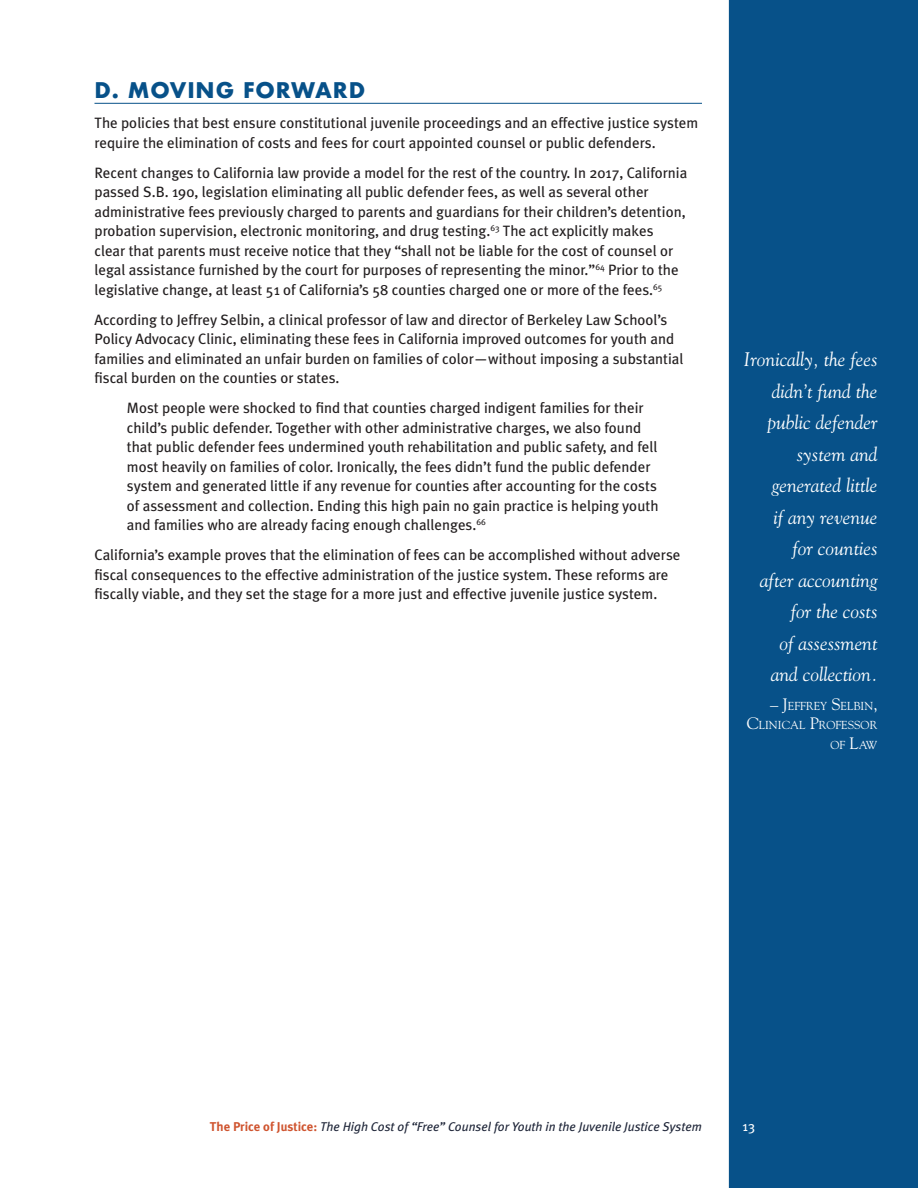
<style>
.page{position:relative;width:918px;height:1188px;background:#fff}
.page>*{position:absolute;margin:0;border:0;box-sizing:border-box;transform-origin:0 0}
.Part_Head{font:700 21px "Futura";letter-spacing:.04em;color:#075189}
.boxed_left_page{font:italic 19.5px/31.5px "Goudy";color:#fff;text-align:right}
.body{font:15px/19.5px "Meta Plus";color:#231f20}
.indent{font:15px/19.5px "Meta Plus";color:#231f20}
.t1{font:13.5px "Meta Plus";color:#fff}
.t2{font:italic 12.75px "Meta Plus";color:#1e2538}
.name_attribution{font:11.55px/19.5px "Goudy";color:#fff;text-align:right}
.s1{font-size:16.5px}
.s2{font-weight:700;font-style:normal;color:#cf542f}
</style>
<div class="page">
<div style="left:729px;top:0;width:189px;height:1188px;background:#075189"></div>
<hr style="left:94px;top:103px;width:608px;height:1px;background:#075189">
<p class="Part_Head" style="left:94px;top:75px;width:272px">D. MOVING FORWARD</p>
<p class="body" style="left:94px;top:113px;width:605px">The policies that best ensure constitutional juvenile proceedings and an effective justice system require the elimination of costs and fees for court appointed counsel or public defenders.</p>
<p class="body" style="left:94px;top:163px;width:594px">Recent changes to California law provide a model for the rest of the country. In 2017, California passed S.B. 190, legislation eliminating all public defender fees, as well as several other administrative fees previously charged to parents and guardians for their children’s detention, probation supervision, electronic monitoring, and drug testing.<sup>63</sup> The act explicitly makes clear that parents must receive notice that they “shall not be liable for the cost of counsel or legal assistance furnished by the court for purposes of representing the minor.”<sup>64</sup> Prior to the legislative change, at least 51 of California’s 58 counties charged one or more of the fees.<sup>65</sup></p>
<p class="body" style="left:94px;top:310px;width:591px">According to Jeffrey Selbin, a clinical professor of law and director of Berkeley Law School’s Policy Advocacy Clinic, eliminating these fees in California improved outcomes for youth and families and eliminated an unfair burden on families of color—without imposing a substantial fiscal burden on the counties or states.</p>
<p class="indent" style="left:127px;top:398px;width:533px">Most people were shocked to find that counties charged indigent families for their child’s public defender. Together with other administrative charges, we also found that public defender fees undermined youth rehabilitation and public safety, and fell most heavily on families of color. Ironically, the fees didn’t fund the public defender system and generated little if any revenue for counties after accounting for the costs of assessment and collection. Ending this high pain no gain practice is helping youth and families who are already facing enough challenges.<sup>66</sup></p>
<p class="body" style="left:94px;top:545px;width:588px">California’s example proves that the elimination of fees can be accomplished without adverse fiscal consequences to the effective administration of the justice system. These reforms are fiscally viable, and they set the stage for a more just and effective juvenile justice system.</p>
<p class="boxed_left_page" style="left:744px;top:343px;width:135px">Ironically, the fees didn’t fund the public defender system and generated little<br>if any revenue<br>for counties<br>after accounting for the costs<br>of assessment<br>and collection.</p>
<p class="name_attribution" style="left:747px;top:696px;width:132px"><span class="s1">– J</span>EFFREY <span class="s1">S</span>ELBIN<span class="s1">,<br>C</span>LINICAL <span class="s1">P</span>ROFESSOR<br>OF <span class="s1">L</span>AW</p>
<p class="t2" style="left:210px;top:1119px;width:494px"><span class="s2">The Price of Justice:</span> The High Cost of “Free” Counsel for Youth in the Juvenile Justice System</p>
<p class="t1" style="left:742px;top:1119px;width:14px">13</p>
</div>
